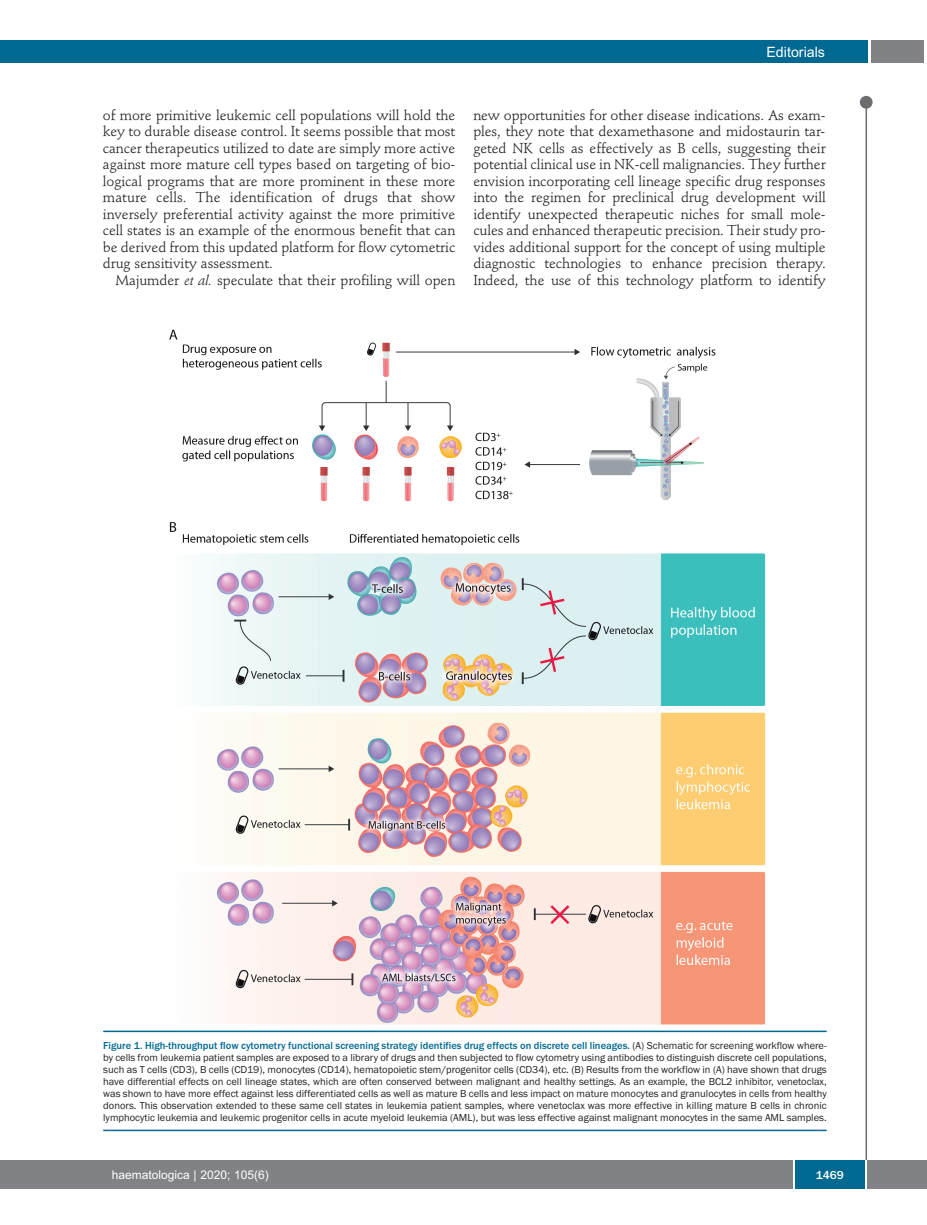
<style>
.page{position:relative;width:927px;height:1225px;background:#fff}
.page>*{position:absolute;margin:0;border:0;box-sizing:border-box;transform-origin:0 0}
.t1{font:14.25px/16.5px "Stempel Schneidler";letter-spacing:-.005em;color:#231f20;text-align:justify}
.t2{font:14.25px "Arial";color:#fff}
.t3{font:12px "Arial";color:#fff}
.t4{font:500 12px "Franklin Gothic";color:#fff}
.t5{font:10.5px/12px "Franklin Gothic";color:#231f20;text-align:justify}
.s1{font-style:italic}
.s2{font-weight:500;color:#006991}
</style>
<div class="page">
<div style="left:871px;top:40px;width:52px;height:22px;background:#808285"></div>
<div style="left:18px;top:40px;width:849px;height:22px;background:#006991"></div>
<div style="left:17px;top:1160px;width:910px;height:28px;background:#808285"></div>
<div style="left:795px;top:1160px;width:70px;height:28px;background:#006991"></div>
<hr style="left:793px;top:1160px;width:2px;height:28px;background:#fff">
<hr style="left:865px;top:1160px;width:2px;height:28px;background:#fff">
<div style="left:860px;top:96px;width:13px;height:13px;background:#6c6d70;border-radius:50%"></div>
<hr style="left:865px;top:100px;width:2px;height:1060px;background:#6c6d70">
<div style="left:0;top:40px;width:19px;height:22px;background:#006991"></div>
<div style="left:0;top:1160px;width:18px;height:28px;background:#808285"></div>
<img style="left:158px;top:329px;width:616px;height:704px">
<hr style="left:103px;top:1030px;width:724px;height:2px;background:#006991">
<hr style="left:103px;top:1129px;width:724px;height:2px;background:#006991">
<p class="t2" style="left:766px;top:44px;width:60px">Editorials</p>
<p class="t1" style="left:103px;top:108px;width:354px">of more primitive leukemic cell populations will hold the key to durable disease control. It seems possible that most cancer therapeutics utilized to date are simply more active against more mature cell types based on targeting of bio&shy;logical programs that are more prominent in these more mature cells. The identification of drugs that show inversely preferential activity against the more primitive cell states is an example of the enormous benefit that can be derived from this updated platform for flow cytometric drug sensitivity assessment.</p>
<p class="t1" style="left:116px;top:273px;width:341px">Majumder <span class="s1">et al.</span> speculate that their profiling will open</p>
<p class="t1" style="left:473px;top:108px;width:354px">new opportunities for other disease indications. As exam&shy;ples, they note that dexamethasone and midostaurin tar&shy;geted NK cells as effectively as B cells, suggesting their potential clinical use in NK-cell malignancies. They further envision incorporating cell lineage specific drug responses into the regimen for preclinical drug development will identify unexpected therapeutic niches for small mole&shy;cules and enhanced therapeutic precision. Their study pro&shy;vides additional support for the concept of using multiple diagnostic technologies to enhance precision therapy.<br>Indeed, the use of this technology platform to identify</p>
<p class="t5" style="left:103px;top:1039px;width:725px"><span class="s2">Figure 1. High-throughput flow cytometry functional screening strategy identifies drug effects on discrete cell lineages.</span> (A) Schematic for screening workflow where&shy;by cells from leukemia patient samples are exposed to a library of drugs and then subjected to flow cytometry using antibodies to distinguish discrete cell populations, such as T cells (CD3), B cells (CD19), monocytes (CD14), hematopoietic stem/progenitor cells (CD34), etc. (B) Results from the workflow in (A) have shown that drugs have differential effects on cell lineage states, which are often conserved between malignant and healthy settings. As an example, the BCL2 inhibitor, venetoclax, was shown to have more effect against less differentiated cells as well as mature B cells and less impact on mature monocytes and granulocytes in cells from healthy donors. This observation extended to these same cell states in leukemia patient samples, where venetoclax was more effective in killing mature B cells in chronic lymphocytic leukemia and leukemic progenitor cells in acute myeloid leukemia (AML), but was less effective against malignant monocytes in the same AML samples.</p>
<p class="t3" style="left:112px;top:1167px;width:158px">haematologica | 2020; 105(6)</p>
<p class="t4" style="left:816px;top:1167px;width:30px">1469</p>
</div>
